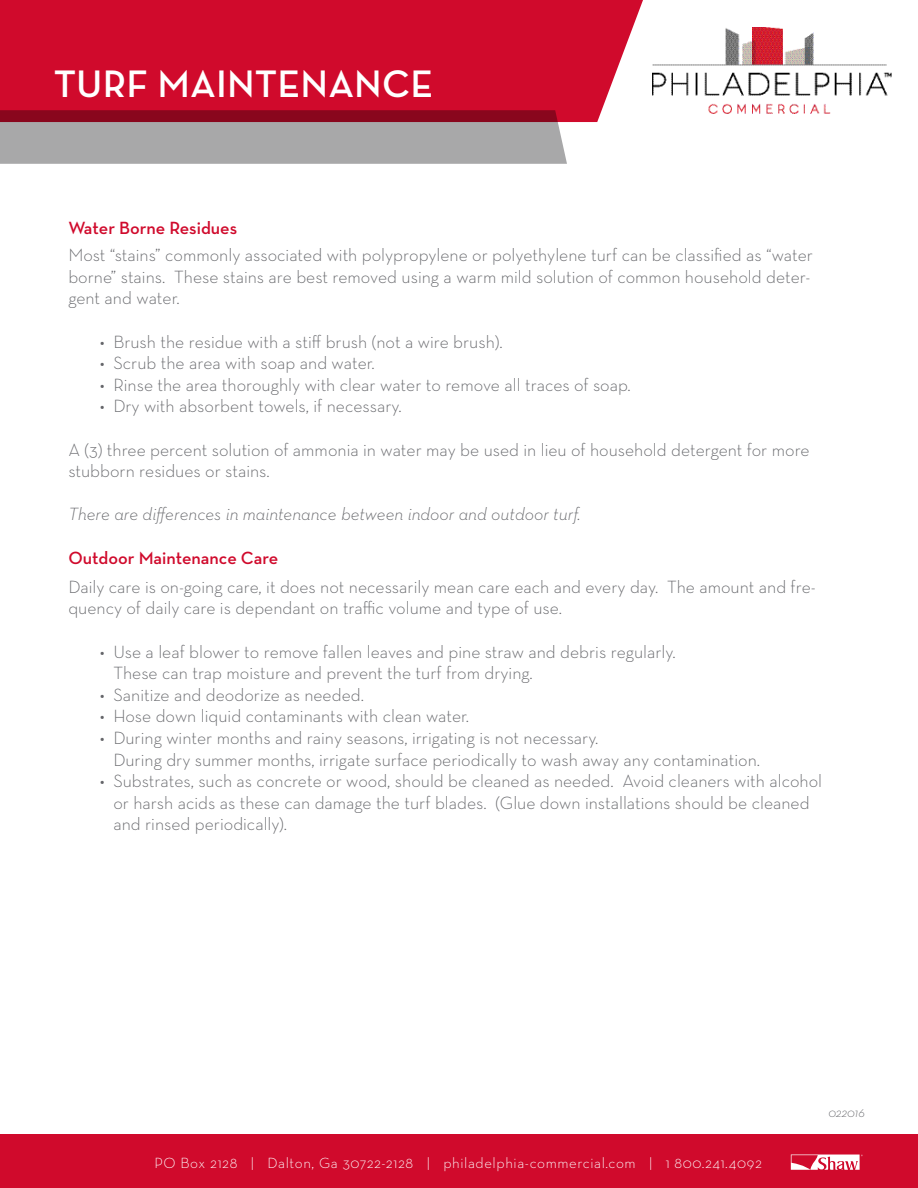
<style>
.page{position:relative;width:918px;height:1188px;background:#fff}
.page>*{position:absolute;margin:0;border:0;box-sizing:border-box;transform-origin:0 0}
.t1{font:700 39px "Neutraface Display";letter-spacing:.02em;color:#fff}
.t2{font:300 18px/21.6px "Neutraface Text";color:#646569}
.t3{font:italic 300 18px "Neutraface Text";color:#646569}
.t4{font:600 18px "Neutraface Text";color:#d00a2c}
.t5{font:300 15px "Neutraface Text";letter-spacing:.04em;color:#fff}
.t6{font:italic 300 12.75px "Neutraface Text";color:#646569}
</style>
<div class="page">
<div style="left:0;top:1134px;width:918px;height:54px;background:#d00a2c"></div>
<svg style="left:791px;top:1155px;width:72px;height:15px"></svg>
<div style="left:0;top:0;width:643px;height:122px;background:#d00a2c"></div>
<svg style="left:0;top:110px;width:567px;height:54px"></svg>
<img style="left:653px;top:27px;width:238px;height:87px">
<h1 class="t1" style="left:54px;top:62px;width:381px">TURF MAINTENANCE</h1>
<p class="t4" style="left:68px;top:216px;width:170px">Water Borne Residues</p>
<p class="t2" style="left:68px;top:244px;width:746px">Most “stains” commonly associated with polypropylene or polyethylene turf can be classified as “water borne” stains. These stains are best removed using a warm mild solution of common household deter&shy;gent and water.</p>
<p class="t2" style="left:100px;top:330px;width:404px">• Brush the residue with a stiff brush (not a wire brush).</p>
<p class="t2" style="left:100px;top:352px;width:276px">• Scrub the area with soap and water.</p>
<p class="t2" style="left:100px;top:374px;width:532px">• Rinse the area thoroughly with clear water to remove all traces of soap.</p>
<p class="t2" style="left:100px;top:395px;width:303px">• Dry with absorbent towels, if necessary.</p>
<p class="t2" style="left:68px;top:438px;width:743px">A (3) three percent solution of ammonia in water may be used in lieu of household detergent for more stubborn residues or stains.</p>
<p class="t3" style="left:68px;top:503px;width:514px">There are differences in maintenance between indoor and outdoor turf.</p>
<p class="t4" style="left:68px;top:546px;width:212px">Outdoor Maintenance Care</p>
<p class="t2" style="left:68px;top:576px;width:749px">Daily care is on-going care, it does not necessarily mean care each and every day. The amount and fre&shy;quency of daily care is dependant on traffic volume and type of use.</p>
<p class="t2" style="left:113px;top:640px;width:564px;text-indent:-14px">• Use a leaf blower to remove fallen leaves and pine straw and debris regularly.<br>These can trap moisture and prevent the turf from drying.</p>
<p class="t2" style="left:100px;top:684px;width:266px">• Sanitize and deodorize as needed.</p>
<p class="t2" style="left:100px;top:705px;width:371px">• Hose down liquid contaminants with clean water.</p>
<p class="t2" style="left:113px;top:727px;width:648px;text-indent:-14px">• During winter months and rainy seasons, irrigating is not necessary.<br>During dry summer months, irrigate surface periodically to wash away any contamination.</p>
<p class="t2" style="left:113px;top:770px;width:710px;text-indent:-14px">• Substrates, such as concrete or wood, should be cleaned as needed. Avoid cleaners with alcohol or harsh acids as these can damage the turf blades. (Glue down installations should be cleaned and rinsed periodically).</p>
<p class="t5" style="left:154px;top:1153px;width:609px">PO Box 2128 | Dalton, Ga 30722-2128 | philadelphia-commercial.com | 1 800.241.4092</p>
<p class="t6" style="left:829px;top:1105px;width:38px">022016</p>
</div>
